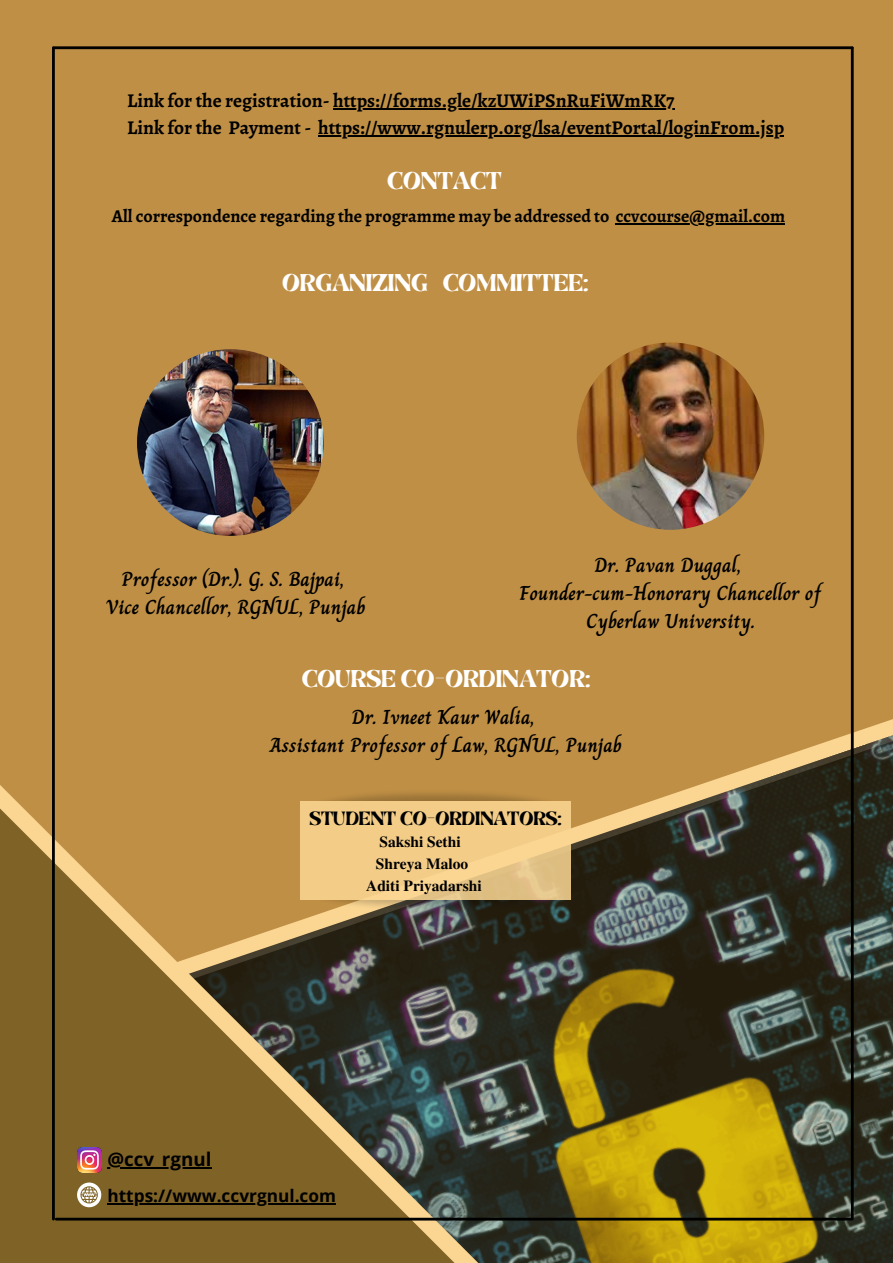
<style>
.page{position:relative;width:893px;height:1263px;background:#bf8f45}
.page>*{position:absolute;margin:0;border:0;box-sizing:border-box;transform-origin:0 0}
.t1{font:700 20.25px/28.1px "Charm";color:#000;text-align:center}
.t2{font:700 19.5px "Alegreya";color:#000}
.t3{font:19.5px "Brasika Display";color:#fff}
.t4{font:700 18.75px "Open Sans";color:#000}
.t5{font:700 18px "Alegreya";color:#000}
.t6{font:700 17.25px "Open Sans";color:#000}
.t7{font:700 15.45px "Te X Gyre Termes";color:#000}
.t8{font:15.45px "Brasika Display";color:#000}
</style>
<div class="page">
<img style="left:520px;top:666px;width:373px;height:597px">
<svg style="left:0;top:785px;width:520px;height:478px;fill:#7f6225"></svg>
<hr style="left:52px;top:48px;width:3px;height:1171px;background:#000">
<hr style="left:851px;top:48px;width:2px;height:1171px;background:#000">
<hr style="left:56px;top:1218px;width:795px;height:2px;background:#000">
<hr style="left:53px;top:46px;width:799px;height:3px;background:#000">
<img style="left:77px;top:1147px;width:25px;height:25px">
<svg style="left:77px;top:1182px;width:24px;height:25px"></svg>
<img style="left:137px;top:349px;width:187px;height:187px;border-radius:50%">
<img style="left:577px;top:342px;width:187px;height:188px;border-radius:50%">
<img style="left:294px;top:874px;width:283px;height:51px">
<img style="left:294px;top:775px;width:283px;height:51px">
<svg style="left:300px;top:801px;width:271px;height:98px;background:#f0cb88"></svg>
<hr style="left:616px;top:223px;width:169px;height:2px;background:#000">
<hr style="left:107px;top:1167px;width:104px;height:2px;background:#000">
<hr style="left:107px;top:1203px;width:229px;height:1px;background:#000">
<hr style="left:333px;top:108px;width:341px;height:2px;background:#000">
<hr style="left:318px;top:135px;width:466px;height:2px;background:#000">
<p class="t2" style="left:127px;top:87px;width:549px">Link for the registration- https://forms.gle/kzUWiPSnRuFiWmRK7</p>
<p class="t2" style="left:127px;top:114px;width:658px">Link for the Payment - https://www.rgnulerp.org/lsa/eventPortal/loginFrom.jsp</p>
<p class="t3" style="left:387px;top:165px;width:116px">CONTACT</p>
<p class="t5" style="left:112px;top:204px;width:675px">All correspondence regarding the programme may be addressed to ccvcourse@gmail.com</p>
<p class="t3" style="left:282px;top:267px;width:308px">ORGANIZING COMMITTEE:</p>
<p class="t1" style="left:121px;top:565px;width:224px">Professor (Dr.). G. S. Bajpai,</p>
<p class="t1" style="left:106px;top:593px;width:261px">Vice Chancellor, RGNUL, Punjab</p>
<p class="t1" style="left:594px;top:551px;width:148px">Dr. Pavan Duggal,</p>
<p class="t1" style="left:519px;top:579px;width:303px">Founder-cum-Honorary Chancellor of<br>Cyberlaw University.</p>
<p class="t3" style="left:302px;top:664px;width:290px">COURSE CO-ORDINATOR:</p>
<p class="t1" style="left:352px;top:703px;width:184px">Dr. Ivneet Kaur Walia,</p>
<p class="t1" style="left:270px;top:731px;width:353px">Assistant Professor of Law, RGNUL, Punjab</p>
<p class="t8" style="left:309px;top:806px;width:254px">STUDENT CO-ORDINATORS:</p>
<p class="t7" style="left:379px;top:830px;width:83px">Sakshi Sethi</p>
<p class="t7" style="left:376px;top:852px;width:94px">Shreya Maloo</p>
<p class="t7" style="left:366px;top:873px;width:117px">Aditi Priyadarshi</p>
<p class="t4" style="left:107px;top:1146px;width:105px">@ccv_rgnul</p>
<p class="t6" style="left:107px;top:1183px;width:230px">https://www.ccvrgnul.com</p>
</div>
